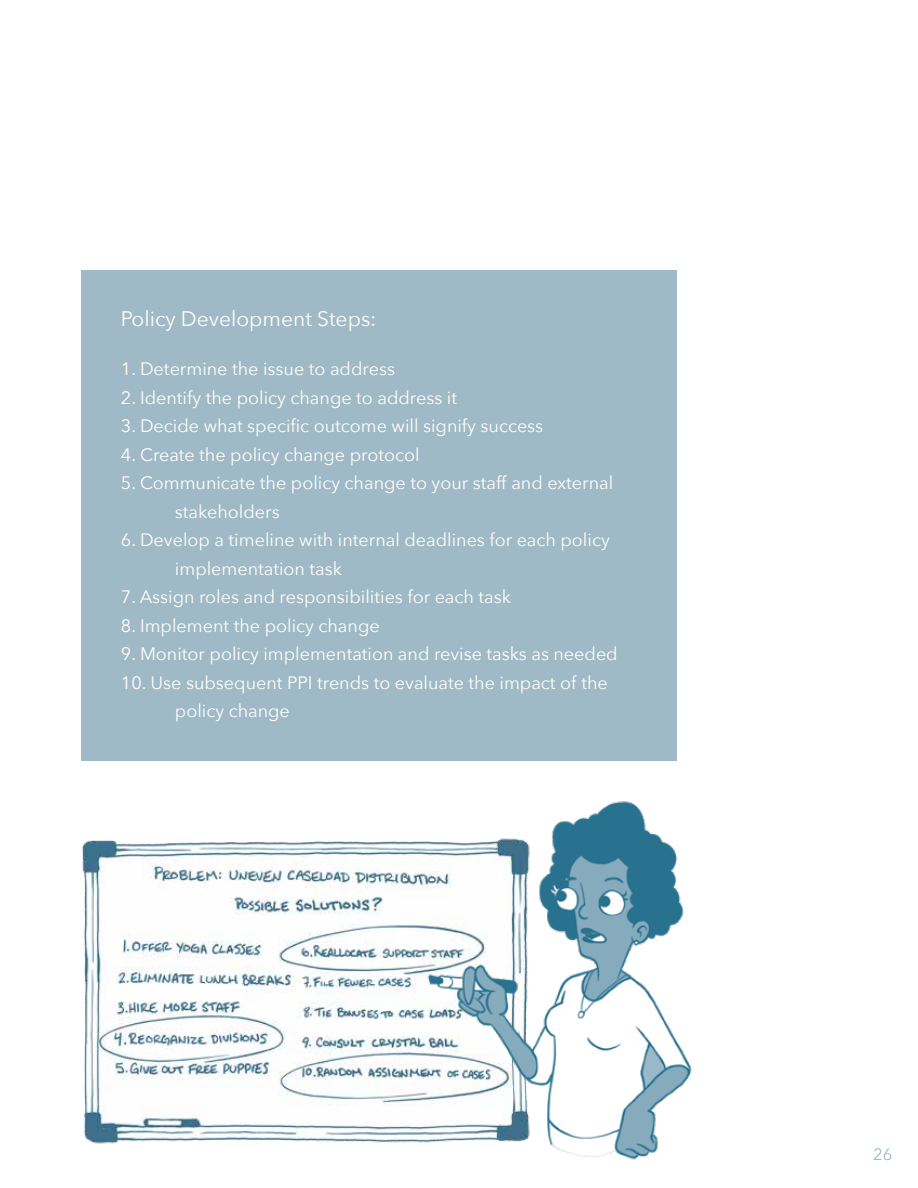
<style>
.page{position:relative;width:918px;height:1188px;background:#fff}
.page>*{position:absolute;margin:0;border:0;box-sizing:border-box;transform-origin:0 0}
.t1{font:21px "Avenir Next";color:#fff}
.t2{font:18px/28.5px "Avenir Next";color:#fff}
.t3{font:16.5px "Avenir Next";color:#9fb9c6}
</style>
<div class="page">
<div style="left:81px;top:270px;width:595px;height:491px;background:#9fb9c6"></div>
<img style="left:82px;top:840px;width:336px;height:304px">
<img style="left:418px;top:801px;width:274px;height:359px">
<p class="t1" style="left:121px;top:301px;width:257px">Policy Development Steps:</p>
<p class="t2" style="left:121px;top:354px;width:276px">1. Determine the issue to address</p>
<p class="t2" style="left:121px;top:383px;width:338px">2. Identify the policy change to address it</p>
<p class="t2" style="left:121px;top:411px;width:424px">3. Decide what specific outcome will signify success</p>
<p class="t2" style="left:121px;top:440px;width:300px">4. Create the policy change protocol</p>
<p class="t2" style="left:175px;top:468px;width:440px;text-indent:-54px">5. Communicate the policy change to your staff and external stakeholders</p>
<p class="t2" style="left:175px;top:525px;width:436px;text-indent:-54px">6. Develop a timeline with internal deadlines for each policy implementation task</p>
<p class="t2" style="left:121px;top:582px;width:392px">7. Assign roles and responsibilities for each task</p>
<p class="t2" style="left:121px;top:611px;width:260px">8. Implement the policy change</p>
<p class="t2" style="left:121px;top:639px;width:498px">9. Monitor policy implementation and revise tasks as needed</p>
<p class="t2" style="left:175px;top:668px;width:434px;text-indent:-54px">10. Use subsequent PPI trends to evaluate the impact of the policy change</p>
<p class="t3" style="left:873px;top:1141px;width:21px">26</p>
</div>
